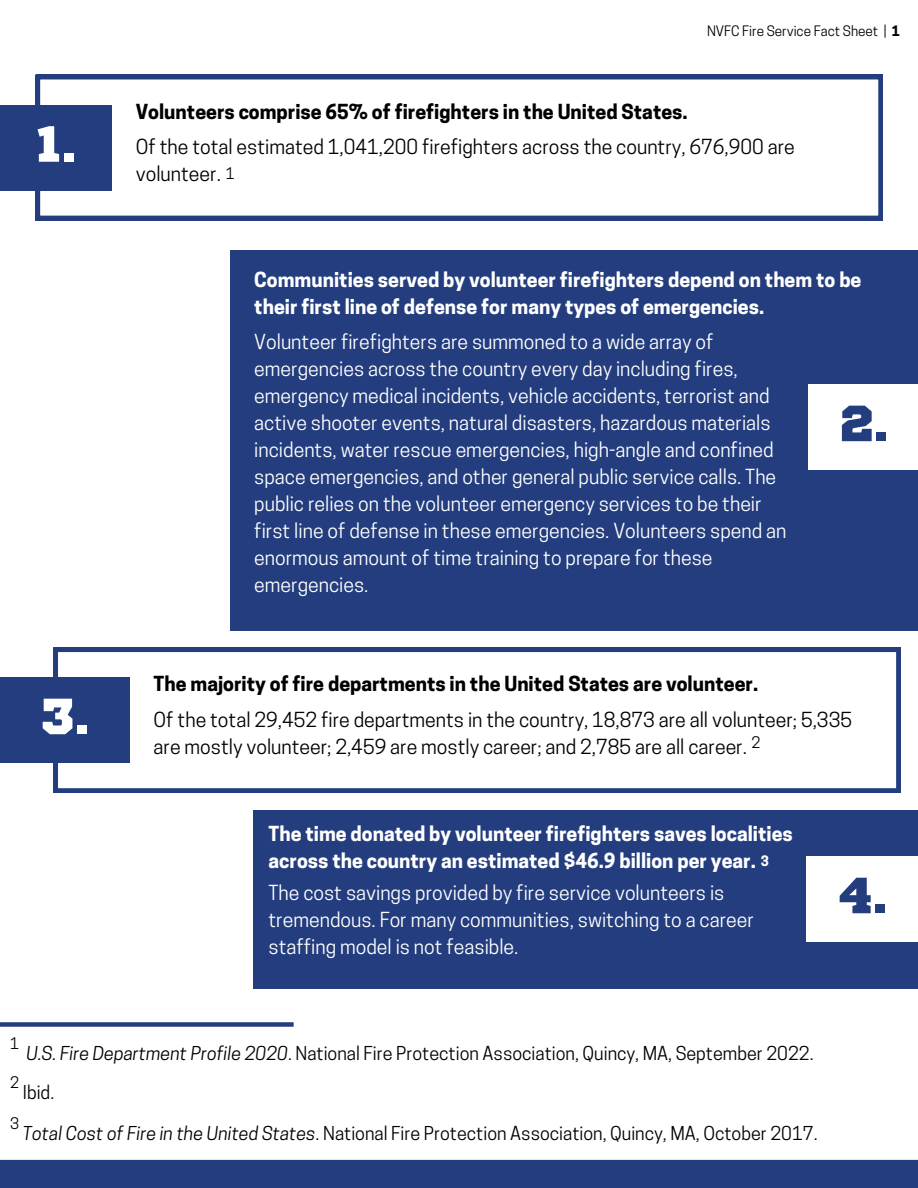
<style>
.page{position:relative;width:918px;height:1188px;background:#fff}
.page>*{position:absolute;margin:0;border:0;box-sizing:border-box;transform-origin:0 0}
.t1{font:50.85px "Sports World";color:#fff}
.t2{font:50.85px "Sports World";color:#233d7e}
.t3{font:19.5px/27px "Cooper Hewitt";color:#fff}
.t4{font:19.5px/27px "Cooper Hewitt";color:#000}
.t5{font:700 19.5px/27px "Cooper Hewitt";color:#fff}
.t6{font:700 19.5px "Cooper Hewitt";color:#000}
.t7{font:18px/39.2px "Cooper Hewitt";color:#000}
.t8{font:15px "Cooper Hewitt";color:#000}
.t9{font:13.5px "Cooper Hewitt";color:#000}
.t10{font:700 13.5px "Cooper Hewitt";color:#fff}
.s1{font-weight:700}
.s2{font-style:italic}
</style>
<div class="page">
<svg style="left:36px;top:75px;width:847px;height:145px"></svg>
<div style="left:0;top:105px;width:111px;height:86px;background:#233d7e"></div>
<div style="left:0;top:1022px;width:294px;height:5px;background:#233d7e"></div>
<div style="left:230px;top:251px;width:688px;height:380px;background:#233d7e"></div>
<div style="left:808px;top:385px;width:110px;height:85px;background:#fff"></div>
<svg style="left:54px;top:648px;width:847px;height:145px"></svg>
<div style="left:0;top:678px;width:129px;height:85px;background:#233d7e"></div>
<div style="left:253px;top:810px;width:665px;height:179px;background:#233d7e"></div>
<div style="left:807px;top:857px;width:111px;height:85px;background:#fff"></div>
<div style="left:0;top:1160px;width:918px;height:28px;background:#233d7e"></div>
<h1 class="t1" style="left:35px;top:121px;width:42px">1.</h1>
<h1 class="t1" style="left:40px;top:694px;width:50px">3.</h1>
<p class="t9" style="left:707px;top:26px;width:195px">NVFC Fire Service Fact Sheet | <span class="s1">1</span></p>
<p class="t6" style="left:136px;top:104px;width:553px">Volunteers comprise 65% of firefighters in the United States.</p>
<p class="t4" style="left:136px;top:136px;width:661px">Of the total estimated 1,041,200 firefighters across the country, 676,900 are volunteer.</p>
<p class="t8" style="left:226px;top:168px;width:10px">1</p>
<p class="t5" style="left:254px;top:268px;width:609px">Communities served by volunteer firefighters depend on them to be their first line of defense for many types of emergencies.</p>
<p class="t3" style="left:254px;top:331px;width:534px">Volunteer firefighters are summoned to a wide array of emergencies across the country every day including fires, emergency medical incidents, vehicle accidents, terrorist and active shooter events, natural disasters, hazardous materials incidents, water rescue emergencies, high-angle and confined space emergencies, and other general public service calls. The public relies on the volunteer emergency services to be their first line of defense in these emergencies. Volunteers spend an enormous amount of time training to prepare for these emergencies.</p>
<h1 class="t2" style="left:840px;top:401px;width:50px">2.</h1>
<p class="t6" style="left:154px;top:677px;width:606px">The majority of fire departments in the United States are volunteer.</p>
<p class="t4" style="left:154px;top:709px;width:700px">Of the total 29,452 fire departments in the country, 18,873 are all volunteer; 5,335 are mostly volunteer; 2,459 are mostly career; and 2,785 are all career.</p>
<p class="t8" style="left:751px;top:737px;width:10px">2</p>
<p class="t5" style="left:269px;top:823px;width:526px">The time donated by volunteer firefighters saves localities across the country an estimated $46.9 billion per year.</p>
<p class="t3" style="left:269px;top:881px;width:487px">The cost savings provided by fire service volunteers is tremendous. For many communities, switching to a career staffing model is not feasible.</p>
<h1 class="t2" style="left:837px;top:873px;width:51px">4.</h1>
<p class="t10" style="left:761px;top:856px;width:10px">3</p>
<p class="t8" style="left:10px;top:1038px;width:10px">1</p>
<p class="t8" style="left:10px;top:1077px;width:10px">2</p>
<p class="t8" style="left:10px;top:1118px;width:10px">3</p>
<p class="t7" style="left:23px;top:1036px;width:792px"><span class="s2">U.S. Fire Department Profile 2020</span>. National Fire Protection Association, Quincy, MA, September 2022.<br>Ibid.</p>
<p class="t7" style="left:23px;top:1116px;width:796px"><span class="s2">Total Cost of Fire in the United States</span>. National Fire Protection Association, Quincy, MA, October 2017.</p>
</div>
